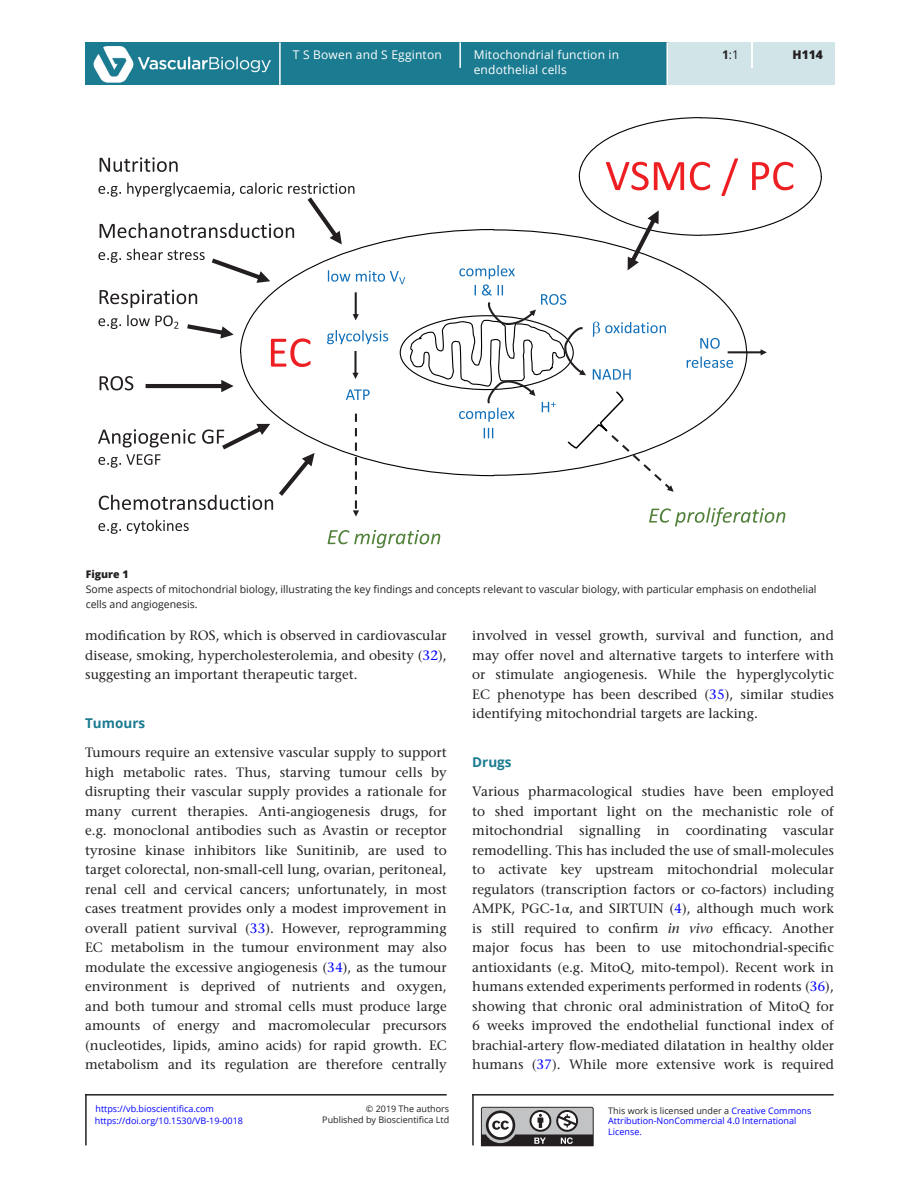
<style>
.page{position:relative;width:919px;height:1187px;background:#fff}
.page>*{position:absolute;margin:0;border:0;box-sizing:border-box;transform-origin:0 0}
.TXI{font:500 13.5px/19.5px "Stone Serif Std";color:#231f20;text-align:justify}
.t1{font:700 13.5px "Open Sans";color:#1b7b91}
.t2{font:12px/14.7px "Open Sans";letter-spacing:.015em;color:#fff}
.t3{font:800 12px "Open Sans";color:#231f20}
.t4{font:12px "Open Sans";color:#231f20}
.FC{font:10.5px/14.7px "Open Sans";color:#231f20}
.FC-2{font:800 10.5px "Open Sans";color:#231f20}
.t5{font:9px/10.5px "Open Sans";color:#00f}
.t6{font:9px/11.2px "Open Sans";color:#231f20;text-align:right}
.s1{font-weight:700}
.s2{color:#00f}
.s3{font-family:"STIX General";font-weight:400}
.s4{font-style:italic}
.s5{color:#231f20}
</style>
<div class="page">
<div style="left:85px;top:42px;width:749px;height:43px;background:#1b7b91"></div>
<hr style="left:666px;top:42px;width:2px;height:43px;background:#fff">
<hr style="left:279px;top:42px;width:1px;height:43px;background:#fff">
<hr style="left:459px;top:42px;width:2px;height:26px;background:#fff">
<div style="left:668px;top:42px;width:166px;height:43px;background:#d1e5e9"></div>
<hr style="left:750px;top:43px;width:2px;height:25px;background:#fff">
<img style="left:93px;top:46px;width:177px;height:37px">
<svg style="left:98px;top:117px;width:723px;height:431px"></svg>
<svg style="left:481px;top:1106px;width:112px;height:40px;background:#8c8b8c"></svg>
<hr style="left:85px;top:1093px;width:361px;height:2px;background:#231f20">
<hr style="left:472px;top:1093px;width:361px;height:2px;background:#231f20">
<hr style="left:472px;top:1093px;width:1px;height:52px;background:#231f20">
<hr style="left:85px;top:1093px;width:2px;height:52px;background:#231f20">
<p class="t2" style="left:293px;top:47px;width:150px">T S Bowen and S Egginton</p>
<p class="t2" style="left:473px;top:47px;width:147px">Mitochondrial function in endothelial cells</p>
<p class="t4" style="left:722px;top:47px;width:18px"><span class="s1">1</span>:1</p>
<p class="t3" style="left:792px;top:46px;width:32px">H114</p>
<p class="FC-2" style="left:86px;top:566px;width:44px">Figure 1</p>
<p class="FC" style="left:86px;top:581px;width:732px">Some aspects of mitochondrial biology, illustrating the key findings and concepts relevant to vascular biology, with particular emphasis on endothelial cells and angiogenesis.</p>
<p class="TXI" style="left:85px;top:625px;width:363px">modification by ROS, which is observed in cardiovascular disease, smoking, hypercholesterolemia, and obesity (<span class="s2">32</span>), suggesting an important therapeutic target.</p>
<h2 class="t1" style="left:85px;top:713px;width:62px">Tumours</h2>
<p class="TXI" style="left:85px;top:742px;width:363px">Tumours require an extensive vascular supply to support high metabolic rates. Thus, starving tumour cells by disrupting their vascular supply provides a rationale for many current therapies. Anti-angiogenesis drugs, for e.g. monoclonal antibodies such as Avastin or receptor tyrosine kinase inhibitors like Sunitinib, are used to target colorectal, non-small-cell lung, ovarian, peritoneal, renal cell and cervical cancers; unfortunately, in most cases treatment provides only a modest improvement in overall patient survival (<span class="s2">33</span>). However, reprogramming EC metabolism in the tumour environment may also modulate the excessive angiogenesis (<span class="s2">34</span>), as the tumour environment is deprived of nutrients and oxygen, and both tumour and stromal cells must produce large amounts of energy and macromolecular precursors (nucleotides, lipids, amino acids) for rapid growth. EC metabolism and its regulation are therefore centrally</p>
<p class="t5" style="left:95px;top:1103px;width:120px">https://vb.bioscientifica.com</p>
<p class="t6" style="left:322px;top:1102px;width:128px">© 2019 The authors<br>Published by Bioscientifica Ltd</p>
<p class="t5" style="left:95px;top:1114px;width:150px">https://doi.org/10.1530/VB-19-0018</p>
<p class="TXI" style="left:472px;top:625px;width:363px">involved in vessel growth, survival and function, and may offer novel and alternative targets to interfere with or stimulate angiogenesis. While the hyperglycolytic EC phenotype has been described (<span class="s2">35</span>), similar studies identifying mitochondrial targets are lacking.</p>
<h2 class="t1" style="left:472px;top:752px;width:41px">Drugs</h2>
<p class="TXI" style="left:472px;top:781px;width:363px">Various pharmacological studies have been employed to shed important light on the mechanistic role of mitochondrial signalling in coordinating vascular remodelling. This has included the use of small-molecules to activate key upstream mitochondrial molecular regulators (transcription factors or co-factors) including AMPK, PGC-1<span class="s3">α</span>, and SIRTUIN (<span class="s2">4</span>), although much work is still required to confirm <span class="s4">in vivo</span> efficacy. Another major focus has been to use mitochondrial-specific antioxidants (e.g. MitoQ, mito-tempol). Recent work in humans extended experiments performed in rodents (<span class="s2">36</span>), showing that chronic oral administration of MitoQ for 6 weeks improved the endothelial functional index of brachial-artery flow-mediated dilatation in healthy older humans (<span class="s2">37</span>). While more extensive work is required</p>
<p class="t5" style="left:608px;top:1104px;width:204px"><span class="s5">This work is licensed under a</span> Creative Commons<br>Attribution-NonCommercial 4.0 International<br>License.</p>
</div>
